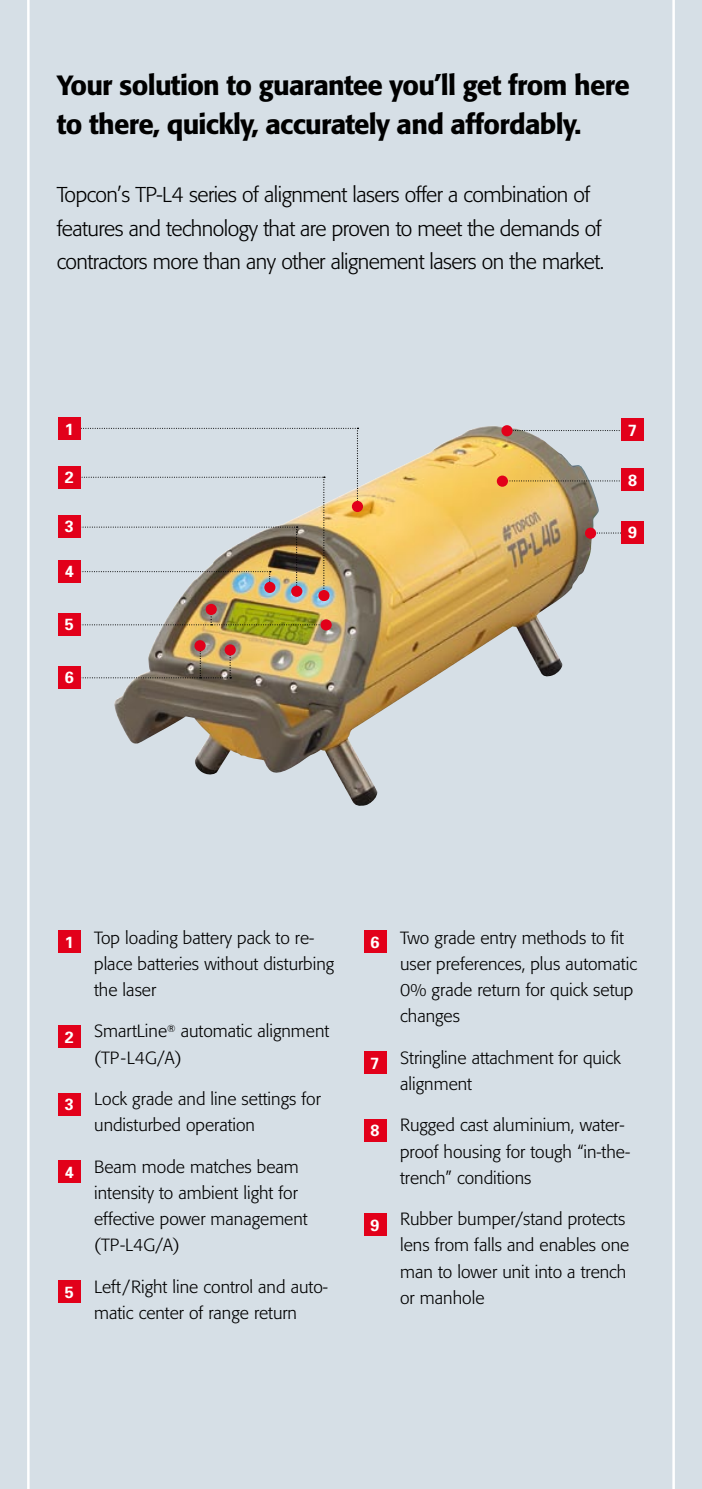
<style>
.page{position:relative;width:702px;height:1489px;background:#fff}
.page>*{position:absolute;margin:0;border:0;box-sizing:border-box;transform-origin:0 0}
.t1{font:500 27.5px/38.8px "Formata";letter-spacing:-.025em;color:#000}
.t2{font:300 21.25px/33.8px "Formata";letter-spacing:-.025em;color:#000}
.t3{font:300 17.5px/26.2px "Formata";color:#000}
.t4{font:700 16.25px "Univers";color:#fff}
</style>
<div class="page">
<div style="left:0;top:0;width:702px;height:1488px;background:#d6dfe6"></div>
<hr style="left:27px;top:0;width:3px;height:1488px;background:#fff">
<hr style="left:672px;top:0;width:2px;height:1488px;background:#fff">
<div style="left:58px;top:1092px;width:23px;height:23px;background:#e2001a"></div>
<div style="left:58px;top:1024px;width:23px;height:23px;background:#e2001a"></div>
<div style="left:58px;top:930px;width:23px;height:23px;background:#e2001a"></div>
<div style="left:58px;top:1159px;width:23px;height:23px;background:#e2001a"></div>
<div style="left:363px;top:1118px;width:23px;height:23px;background:#e2001a"></div>
<div style="left:363px;top:1212px;width:23px;height:23px;background:#e2001a"></div>
<div style="left:58px;top:1279px;width:23px;height:23px;background:#e2001a"></div>
<div style="left:363px;top:930px;width:23px;height:23px;background:#e2001a"></div>
<div style="left:363px;top:1051px;width:23px;height:23px;background:#e2001a"></div>
<img style="left:114px;top:425px;width:485px;height:381px">
<div style="left:58px;top:417px;width:23px;height:23px;background:#e2001a"></div>
<div style="left:58px;top:465px;width:23px;height:23px;background:#e2001a"></div>
<div style="left:58px;top:514px;width:23px;height:23px;background:#e2001a"></div>
<div style="left:58px;top:559px;width:23px;height:23px;background:#e2001a"></div>
<svg style="left:512px;top:430px;width:108px;height:1px"></svg>
<div style="left:501px;top:425px;width:11px;height:11px;background:#e2001a;border-radius:50%"></div>
<div style="left:621px;top:418px;width:23px;height:23px;background:#e2001a"></div>
<svg style="left:508px;top:480px;width:112px;height:1px"></svg>
<div style="left:497px;top:475px;width:11px;height:11px;background:#e2001a;border-radius:50%"></div>
<div style="left:621px;top:468px;width:23px;height:23px;background:#e2001a"></div>
<svg style="left:596px;top:532px;width:25px;height:1px"></svg>
<div style="left:585px;top:527px;width:11px;height:12px;background:#e2001a;border-radius:50%"></div>
<div style="left:621px;top:520px;width:23px;height:23px;background:#e2001a"></div>
<div style="left:291px;top:585px;width:11px;height:12px;background:#e2001a;border-radius:50%"></div>
<div style="left:58px;top:612px;width:23px;height:23px;background:#e2001a"></div>
<div style="left:320px;top:619px;width:12px;height:11px;background:#e2001a;border-radius:50%"></div>
<img style="left:67px;top:608px;width:259px;height:17px">
<div style="left:206px;top:603px;width:11px;height:12px;background:#e2001a;border-radius:50%"></div>
<div style="left:58px;top:665px;width:23px;height:23px;background:#e2001a"></div>
<div style="left:194px;top:640px;width:12px;height:11px;background:#e2001a;border-radius:50%"></div>
<svg style="left:67px;top:645px;width:164px;height:33px"></svg>
<div style="left:224px;top:644px;width:12px;height:11px;background:#e2001a;border-radius:50%"></div>
<div style="left:318px;top:590px;width:11px;height:11px;background:#e2001a;border-radius:50%"></div>
<div style="left:352px;top:501px;width:11px;height:11px;background:#e2001a;border-radius:50%"></div>
<svg style="left:66px;top:428px;width:292px;height:167px"></svg>
<div style="left:264px;top:582px;width:11px;height:11px;background:#e2001a;border-radius:50%"></div>
<h1 class="t1" style="left:57px;top:68px;width:574px">Your solution to guarantee you’ll get from here to there, quickly, accurately and affordably.</h1>
<p class="t2" style="left:57px;top:179px;width:549px">Topcon’s TP-L4 series of alignment lasers offer a combination of features and technology that are proven to meet the demands of contractors more than any other alignement lasers on the market.</p>
<p class="t4" style="left:65px;top:419px;width:11px">1</p>
<p class="t4" style="left:65px;top:468px;width:11px">2</p>
<p class="t4" style="left:65px;top:517px;width:11px">3</p>
<p class="t4" style="left:65px;top:562px;width:11px">4</p>
<p class="t4" style="left:65px;top:615px;width:11px">5</p>
<p class="t4" style="left:65px;top:668px;width:11px">6</p>
<p class="t4" style="left:628px;top:420px;width:11px">7</p>
<p class="t4" style="left:628px;top:471px;width:11px">8</p>
<p class="t4" style="left:628px;top:523px;width:11px">9</p>
<p class="t4" style="left:65px;top:932px;width:11px">1</p>
<p class="t4" style="left:65px;top:1027px;width:11px">2</p>
<p class="t4" style="left:65px;top:1095px;width:11px">3</p>
<p class="t4" style="left:65px;top:1162px;width:11px">4</p>
<p class="t4" style="left:65px;top:1282px;width:11px">5</p>
<p class="t3" style="left:94px;top:925px;width:241px">Top loading battery pack to re&shy;place batteries without disturbing the laser</p>
<p class="t3" style="left:94px;top:1019px;width:236px">SmartLine<sup>®</sup> automatic alignment (TP-L4G/A)</p>
<p class="t3" style="left:94px;top:1087px;width:228px">Lock grade and line settings for undisturbed operation</p>
<p class="t3" style="left:94px;top:1154px;width:215px">Beam mode matches beam intensity to ambient light for effective power management (TP-L4G/A)</p>
<p class="t3" style="left:94px;top:1274px;width:235px">Left/Right line control and auto&shy;matic center of range return</p>
<p class="t4" style="left:370px;top:932px;width:11px">6</p>
<p class="t4" style="left:370px;top:1053px;width:11px">7</p>
<p class="t4" style="left:370px;top:1121px;width:11px">8</p>
<p class="t4" style="left:370px;top:1215px;width:11px">9</p>
<p class="t3" style="left:400px;top:925px;width:238px">Two grade entry methods to fit user preferences, plus automatic<br>0% grade return for quick setup changes</p>
<p class="t3" style="left:400px;top:1045px;width:222px">Stringline attachment for quick alignment</p>
<p class="t3" style="left:400px;top:1113px;width:231px">Rugged cast aluminium, water&shy;proof housing for tough “in-the&shy;trench” conditions</p>
<p class="t3" style="left:400px;top:1207px;width:231px">Rubber bumper/stand protects lens from falls and enables one man to lower unit into a trench or manhole</p>
</div>
